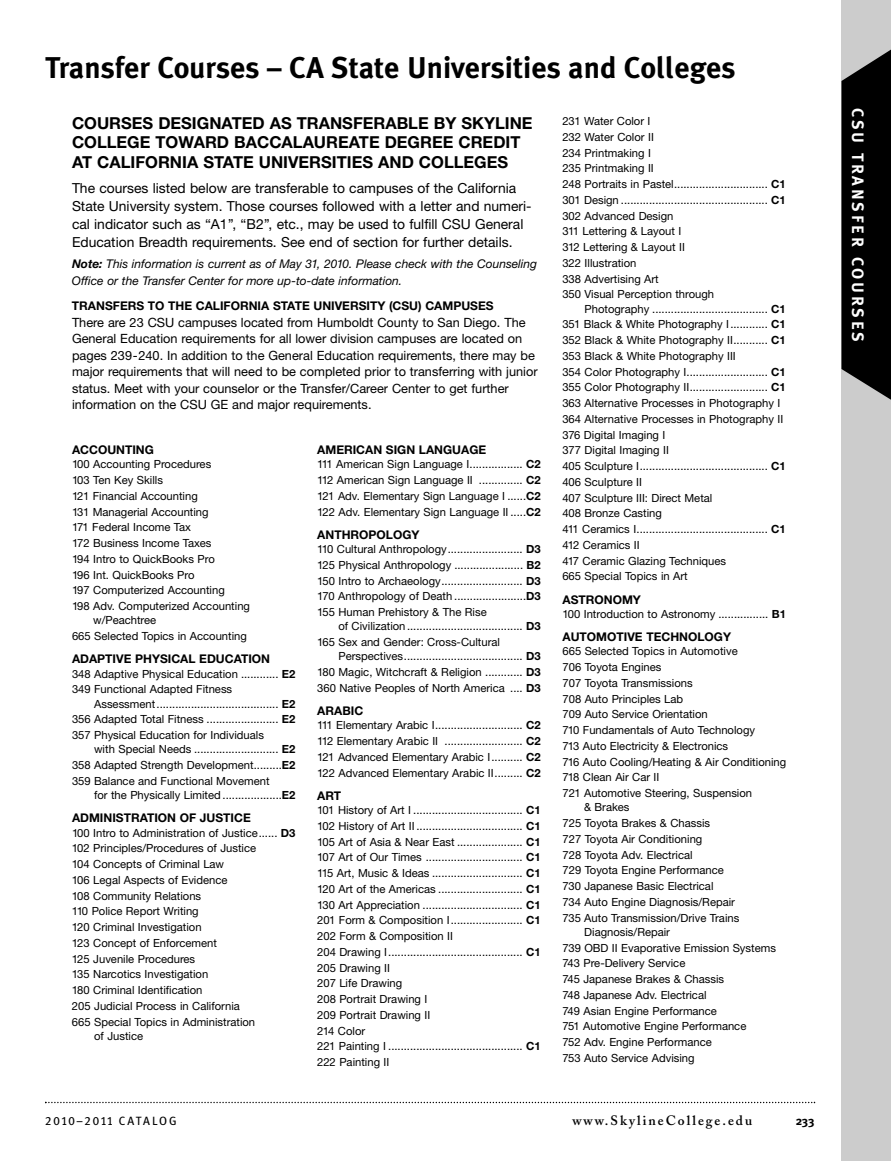
<style>
.page{position:relative;width:891px;height:1161px;background:#fff}
.page>*{position:absolute;margin:0;border:0;box-sizing:border-box;transform-origin:0 0}
.t1{font:700 30px "Meta Plus";color:#000}
.t2{font:700 16.5px/19.5px "Helvetica Neue";color:#000}
.t3{font:700 16.5px "Meta Plus";letter-spacing:.165em;color:#fff}
.t4{font:13.8px/18px "Helvetica Neue";color:#000}
.t5{font:600 13.5px "Adobe Caslon";letter-spacing:.15em;color:#000}
.t6{font:12.75px/16.5px "Helvetica Neue";color:#000}
.t7{font:700 12px "Helvetica Neue";color:#000}
.t8{font:italic 12px/16.5px "Helvetica Neue";color:#000}
.t9{font:12px "Meta Plus Book Caps";letter-spacing:.125em;color:#000}
.t10{font:700 12px "Meta Plus";color:#000}
.t11{font:11.25px/15.8px "Helvetica Neue";color:#000}
.s1{font-weight:700}
</style>
<div class="page">
<div style="left:842px;top:0;width:49px;height:1161px;background:#ccc"></div>
<svg style="left:841px;top:41px;width:50px;height:367px;background:#1e1e1e"></svg>
<svg style="left:45px;top:1102px;width:770px;height:1px"></svg>
<h1 class="t1" style="left:45px;top:50px;width:692px">Transfer Courses – CA State Universities and Colleges</h1>
<h2 class="t2" style="left:72px;top:115px;width:462px">COURSES DESIGNATED AS TRANSFERABLE BY SKYLINE<br>COLLEGE TOWARD BACCALAUREATE DEGREE CREDIT<br>AT CALIFORNIA STATE UNIVERSITIES AND COLLEGES</h2>
<p class="t4" style="left:72px;top:181px;width:461px">The courses listed below are transferable to campuses of the California State University system. Those courses followed with a letter and numeri&shy;cal indicator such as “A1’’, “B2’’, etc., may be used to fulfill CSU General Education Breadth requirements. See end of section for further details.</p>
<p class="t8" style="left:72px;top:257px;width:467px"><span class="s1">Note:</span> This information is current as of May 31, 2010. Please check with the Counseling<br>Office or the Transfer Center for more up-to-date information.</p>
<p class="t7" style="left:72px;top:302px;width:423px">TRANSFERS TO THE CALIFORNIA STATE UNIVERSITY (CSU) CAMPUSES</p>
<p class="t6" style="left:72px;top:315px;width:467px">There are 23 CSU campuses located from Humboldt County to San Diego. The General Education requirements for all lower division campuses are located on pages 239-240. In addition to the General Education requirements, there may be major requirements that will need to be completed prior to transferring with junior status. Meet with your counselor or the Transfer/Career Center to get further information on the CSU GE and major requirements.</p>
<p class="t7" style="left:72px;top:445px;width:83px">ACCOUNTING</p>
<p class="t11" style="left:72px;top:458px;width:180px">100 Accounting Procedures<br>103 Ten Key Skills<br>121 Financial Accounting<br>131 Managerial Accounting<br>171 Federal Income Tax<br>172 Business Income Taxes<br>194 Intro to QuickBooks Pro<br>196 Int. QuickBooks Pro<br>197 Computerized Accounting<br>198 Adv. Computerized Accounting</p>
<p class="t11" style="left:72px;top:614px;width:176px;text-indent:21px">w/Peachtree<br>665 Selected Topics in Accounting</p>
<p class="t7" style="left:72px;top:655px;width:200px">ADAPTIVE PHYSICAL EDUCATION</p>
<p class="t11" style="left:72px;top:667px;width:225px">348 Adaptive Physical Education ............ <span class="s1">E2<br></span>349 Functional Adapted Fitness</p>
<p class="t11" style="left:72px;top:697px;width:225px;text-align:justify;text-indent:22px">Assessment....................................... <span class="s1">E2<br></span>356 Adapted Total Fitness ....................... <span class="s1">E2<br></span>357 Physical Education for Individuals</p>
<p class="t11" style="left:72px;top:743px;width:225px;text-align:justify;text-indent:22px">with Special Needs ........................... <span class="s1">E2<br></span>358 Adapted Strength Development.........<span class="s1">E2<br></span>359 Balance and Functional Movement</p>
<p class="t11" style="left:94px;top:788px;width:203px">for the Physically Limited ...................<span class="s1">E2</span></p>
<p class="t7" style="left:72px;top:814px;width:180px">ADMINISTRATION OF JUSTICE</p>
<p class="t11" style="left:72px;top:826px;width:225px">100 Intro to Administration of Justice...... <span class="s1">D3<br></span>102 Principles/Procedures of Justice<br>104 Concepts of Criminal Law<br>106 Legal Aspects of Evidence<br>108 Community Relations<br>110 Police Report Writing<br>120 Criminal Investigation<br>123 Concept of Enforcement<br>125 Juvenile Procedures<br>135 Narcotics Investigation<br>180 Criminal Identification<br>205 Judicial Process in California<br>665 Special Topics in Administration</p>
<p class="t11" style="left:94px;top:1029px;width:51px">of Justice</p>
<p class="t7" style="left:317px;top:445px;width:171px">AMERICAN SIGN LANGUAGE</p>
<p class="t11" style="left:317px;top:458px;width:225px;text-align:justify">111 American Sign Language I................. <span class="s1">C2<br></span>112 American Sign Language II .............. <span class="s1">C2<br></span>121 Adv. Elementary Sign Language I ......<span class="s1">C2<br></span>122 Adv. Elementary Sign Language II .....<span class="s1">C2</span></p>
<p class="t7" style="left:317px;top:530px;width:104px">ANTHROPOLOGY</p>
<p class="t11" style="left:317px;top:542px;width:225px;text-align:justify">110 Cultural Anthropology........................ <span class="s1">D3<br></span>125 Physical Anthropology ...................... <span class="s1">B2<br></span>150 Intro to Archaeology.......................... <span class="s1">D3<br></span>170 Anthropology of Death .......................<span class="s1">D3<br></span>155 Human Prehistory &amp; The Rise</p>
<p class="t11" style="left:317px;top:620px;width:225px;text-indent:21px">of Civilization..................................... <span class="s1">D3<br></span>165 Sex and Gender: Cross-Cultural</p>
<p class="t11" style="left:317px;top:650px;width:225px;text-align:justify;text-indent:21px">Perspectives...................................... <span class="s1">D3<br></span>180 Magic, Witchcraft &amp; Religion ............ <span class="s1">D3<br></span>360 Native Peoples of North America .... <span class="s1">D3</span></p>
<p class="t7" style="left:317px;top:706px;width:47px">ARABIC</p>
<p class="t11" style="left:317px;top:719px;width:225px;text-align:justify">111 Elementary Arabic I............................ <span class="s1">C2<br></span>112 Elementary Arabic II ......................... <span class="s1">C2<br></span>121 Advanced Elementary Arabic I.......... <span class="s1">C2<br></span>122 Advanced Elementary Arabic II......... <span class="s1">C2</span></p>
<p class="t7" style="left:317px;top:791px;width:26px">ART</p>
<p class="t11" style="left:317px;top:803px;width:225px">101 History of Art I ................................... <span class="s1">C1<br></span>102 History of Art II .................................. <span class="s1">C1<br></span>105 Art of Asia &amp; Near East ..................... <span class="s1">C1<br></span>107 Art of Our Times ............................... <span class="s1">C1<br></span>115 Art, Music &amp; Ideas ............................. <span class="s1">C1<br></span>120 Art of the Americas ........................... <span class="s1">C1<br></span>130 Art Appreciation ................................ <span class="s1">C1<br></span>201 Form &amp; Composition I....................... <span class="s1">C1<br></span>202 Form &amp; Composition II<br>204 Drawing I........................................... <span class="s1">C1<br></span>205 Drawing II<br>207 Life Drawing<br>208 Portrait Drawing I<br>209 Portrait Drawing II<br>214 Color<br>221 Painting I ........................................... <span class="s1">C1<br></span>222 Painting II</p>
<p class="t11" style="left:562px;top:114px;width:225px">231 Water Color I<br>232 Water Color II<br>234 Printmaking I<br>235 Printmaking II<br>248 Portraits in Pastel.............................. <span class="s1">C1<br></span>301 Design ............................................... <span class="s1">C1<br></span>302 Advanced Design<br>311 Lettering &amp; Layout I<br>312 Lettering &amp; Layout II<br>322 Illustration<br>338 Advertising Art<br>350 Visual Perception through</p>
<p class="t11" style="left:562px;top:302px;width:225px;text-indent:22px">Photography ..................................... <span class="s1">C1<br></span>351 Black &amp; White Photography I............ <span class="s1">C1<br></span>352 Black &amp; White Photography II........... <span class="s1">C1<br></span>353 Black &amp; White Photography III<br>354 Color Photography I.......................... <span class="s1">C1<br></span>355 Color Photography II......................... <span class="s1">C1<br></span>363 Alternative Processes in Photography I 364 Alternative Processes in Photography II 376 Digital Imaging I<br>377 Digital Imaging II<br>405 Sculpture I......................................... <span class="s1">C1<br></span>406 Sculpture II<br>407 Sculpture III: Direct Metal<br>408 Bronze Casting<br>411 Ceramics I.......................................... <span class="s1">C1<br></span>412 Ceramics II<br>417 Ceramic Glazing Techniques<br>665 Special Topics in Art</p>
<p class="t7" style="left:562px;top:595px;width:80px">ASTRONOMY</p>
<p class="t11" style="left:562px;top:607px;width:225px">100 Introduction to Astronomy ................ <span class="s1">B1</span></p>
<p class="t7" style="left:562px;top:632px;width:170px">AUTOMOTIVE TECHNOLOGY</p>
<p class="t11" style="left:562px;top:645px;width:225px">665 Selected Topics in Automotive<br>706 Toyota Engines<br>707 Toyota Transmissions<br>708 Auto Principles Lab<br>709 Auto Service Orientation<br>710 Fundamentals of Auto Technology<br>713 Auto Electricity &amp; Electronics<br>716 Auto Cooling/Heating &amp; Air Conditioning<br>718 Clean Air Car II<br>721 Automotive Steering, Suspension</p>
<p class="t11" style="left:563px;top:801px;width:178px;text-indent:22px">&amp; Brakes<br>725 Toyota Brakes &amp; Chassis<br>727 Toyota Air Conditioning<br>728 Toyota Adv. Electrical<br>729 Toyota Engine Performance<br>730 Japanese Basic Electrical<br>734 Auto Engine Diagnosis/Repair<br>735 Auto Transmission/Drive Trains</p>
<p class="t11" style="left:563px;top:925px;width:215px;text-indent:22px">Diagnosis/Repair<br>739 OBD II Evaporative Emission Systems<br>743 Pre-Delivery Service<br>745 Japanese Brakes &amp; Chassis<br>748 Japanese Adv. Electrical<br>749 Asian Engine Performance<br>751 Automotive Engine Performance<br>752 Adv. Engine Performance<br>753 Auto Service Advising</p>
<p class="t9" style="left:45px;top:1114px;width:133px">2010–2011 CATALOG</p>
<p class="t5" style="left:572px;top:1115px;width:181px">www.SkylineCollege.edu</p>
<p class="t10" style="left:796px;top:1114px;width:20px">233</p>
<h2 class="t3" style="left:867px;top:108px;width:235px;rotate:90deg">CSU TRANSFER COURSES</h2>
</div>
